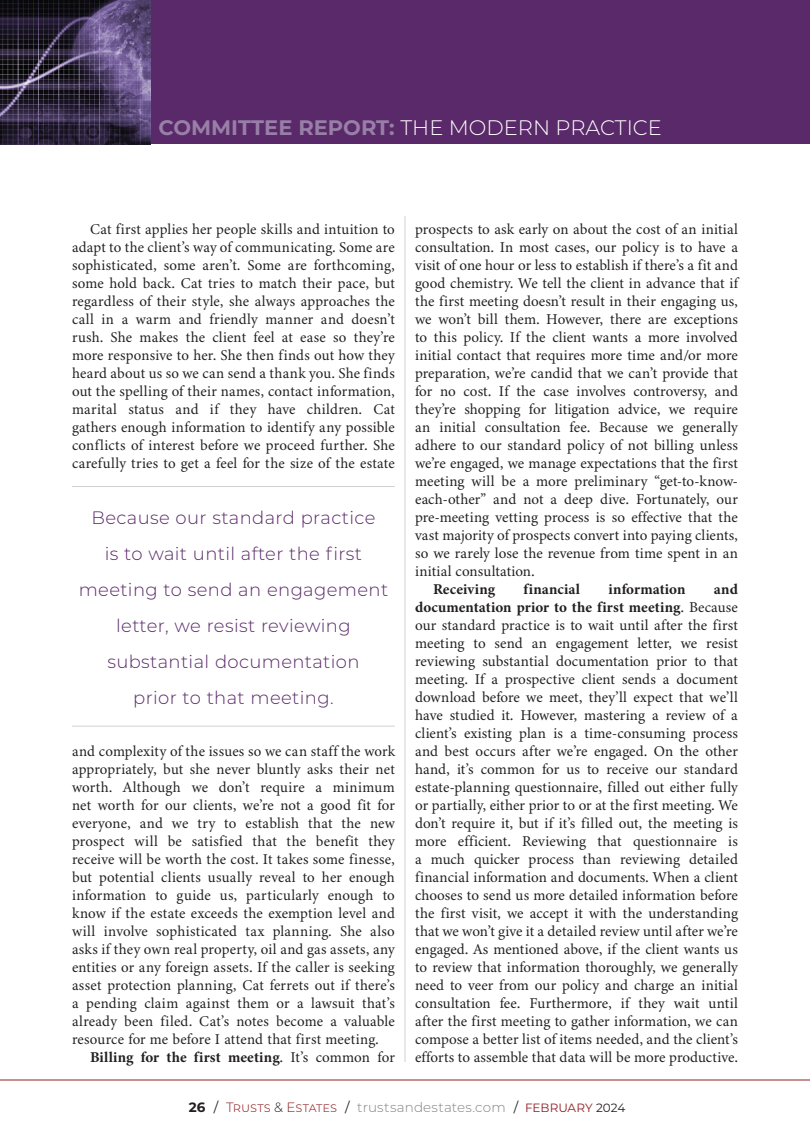
<style>
.page{position:relative;width:810px;height:1134px;background:#fff}
.page>*{position:absolute;margin:0;border:0;box-sizing:border-box;transform-origin:0 0}
.t1{font:300 21px "Montserrat";color:#fff}
.Callout{font:300 18px/36px "Montserrat";letter-spacing:.02em;color:#5a2969;text-align:center}
.BODY{font:15px/18px "Minion 3";letter-spacing:.01em;color:#231f20;text-align:justify}
.BODY-2{font:700 15px "Minion 3";letter-spacing:.01em;color:#231f20}
.t2{font:300 13.5px "Montserrat";letter-spacing:.01em;color:#808285}
.s1{font-weight:700;color:#987fa7}
.s2{font-weight:400}
.s3{font-weight:700}
.s4{font-weight:700;color:#231f20}
.s5{font-weight:400;color:#231f20}
.s6{color:#911f23}
.s7{color:#231f20}
.s8{font-weight:400;font-size:12px;color:#911f23}
.s9{font-weight:400;font-size:12px;color:#231f20}
</style>
<div class="page">
<hr style="left:0;top:1080px;width:810px;height:1px;background:#911f23">
<div style="left:0;top:0;width:810px;height:144px;background:#5a2969"></div>
<img style="left:0;top:0;width:150px;height:144px">
<hr style="left:405px;top:216px;width:1px;height:846px;background:#d1d2d4">
<hr style="left:72px;top:486px;width:323px;height:1px;background:#d1d2d4">
<hr style="left:72px;top:726px;width:323px;height:1px;background:#d1d2d4">
<h1 class="t1" style="left:158px;top:113px;width:505px"><span class="s1">COMMITTEE REPORT:</span> THE MODERN PRACTICE</h1>
<p class="BODY" style="left:72px;top:220px;width:324px;text-indent:18px">Cat first applies her people skills and intuition to adapt to the client’s way of communicating. Some are sophisticated, some aren’t. Some are forthcoming, some hold back. Cat tries to match their pace, but regardless of their style, she always approaches the call in a warm and friendly manner and doesn’t rush. She makes the client feel at ease so they’re more responsive to her. She then finds out how they heard about us so we can send a thank you. She finds out the spelling of their names, contact information, marital status and if they have children. Cat gathers enough information to identify any possible conflicts of interest before we proceed further. She carefully tries to get a feel for the size of the estate</p>
<p class="Callout" style="left:79px;top:499px;width:311px">Because our standard practice<br>is to wait until after the first meeting to send an engagement letter, we resist reviewing substantial documentation<br>prior to that meeting.</p>
<p class="BODY" style="left:72px;top:742px;width:324px">and complexity of the issues so we can staff the work appropriately, but she never bluntly asks their net worth. Although we don’t require a minimum net worth for our clients, we’re not a good fit for everyone, and we try to establish that the new prospect will be satisfied that the benefit they receive will be worth the cost. It takes some finesse, but potential clients usually reveal to her enough information to guide us, particularly enough to know if the estate exceeds the exemption level and will involve sophisticated tax planning. She also asks if they own real property, oil and gas assets, any entities or any foreign assets. If the caller is seeking asset protection planning, Cat ferrets out if there’s a pending claim against them or a lawsuit that’s already been filed. Cat’s notes become a valuable resource for me before I attend that first meeting.</p>
<p class="BODY-2" style="left:90px;top:1047px;width:306px">Billing for the first meeting<span class="s2">. It’s common for</span></p>
<p class="BODY" style="left:415px;top:220px;width:324px">prospects to ask early on about the cost of an initial consultation. In most cases, our policy is to have a visit of one hour or less to establish if there’s a fit and good chemistry. We tell the client in advance that if the first meeting doesn’t result in their engaging us, we won’t bill them. However, there are exceptions to this policy. If the client wants a more involved initial contact that requires more time and/or more preparation, we’re candid that we can’t provide that for no cost. If the case involves controversy, and they’re shopping for litigation advice, we require an initial consultation fee. Because we generally adhere to our standard policy of not billing unless we’re engaged, we manage expectations that the first meeting will be a more preliminary “get-to-know&shy;each-other” and not a deep dive. Fortunately, our pre-meeting vetting process is so effective that the vast majority of prospects convert into paying clients, so we rarely lose the revenue from time spent in an initial consultation.</p>
<p class="BODY-2" style="left:433px;top:579px;width:64px">Receiving</p>
<p class="BODY-2" style="left:523px;top:579px;width:58px">financial</p>
<p class="BODY-2" style="left:609px;top:579px;width:79px">information</p>
<p class="BODY" style="left:415px;top:580px;width:324px;text-indent:299px"><span class="s3">and documentation prior to the first meeting</span>. Because our standard practice is to wait until after the first meeting to send an engagement letter, we resist reviewing substantial documentation prior to that meeting. If a prospective client sends a document download before we meet, they’ll expect that we’ll have studied it. However, mastering a review of a client’s existing plan is a time-consuming process and best occurs after we’re engaged. On the other hand, it’s common for us to receive our standard estate-planning questionnaire, filled out either fully or partially, either prior to or at the first meeting. We don’t require it, but if it’s filled out, the meeting is more efficient. Reviewing that questionnaire is a much quicker process than reviewing detailed financial information and documents. When a client chooses to send us more detailed information before the first visit, we accept it with the understanding that we won’t give it a detailed review until after we’re engaged. As mentioned above, if the client wants us to review that information thoroughly, we generally need to veer from our policy and charge an initial consultation fee. Furthermore, if they wait until after the first meeting to gather information, we can compose a better list of items needed, and the client’s efforts to assemble that data will be more productive.</p>
<p class="t2" style="left:189px;top:1098px;width:438px"><span class="s4">26</span> <span class="s5">/</span> <span class="s6">Trusts</span> <span class="s7">&amp;</span> <span class="s6">Estates</span> <span class="s5">/</span> trustsandestates.com <span class="s5">/</span> <span class="s8">FEBRUARY</span> <span class="s9">2024</span></p>
</div>
